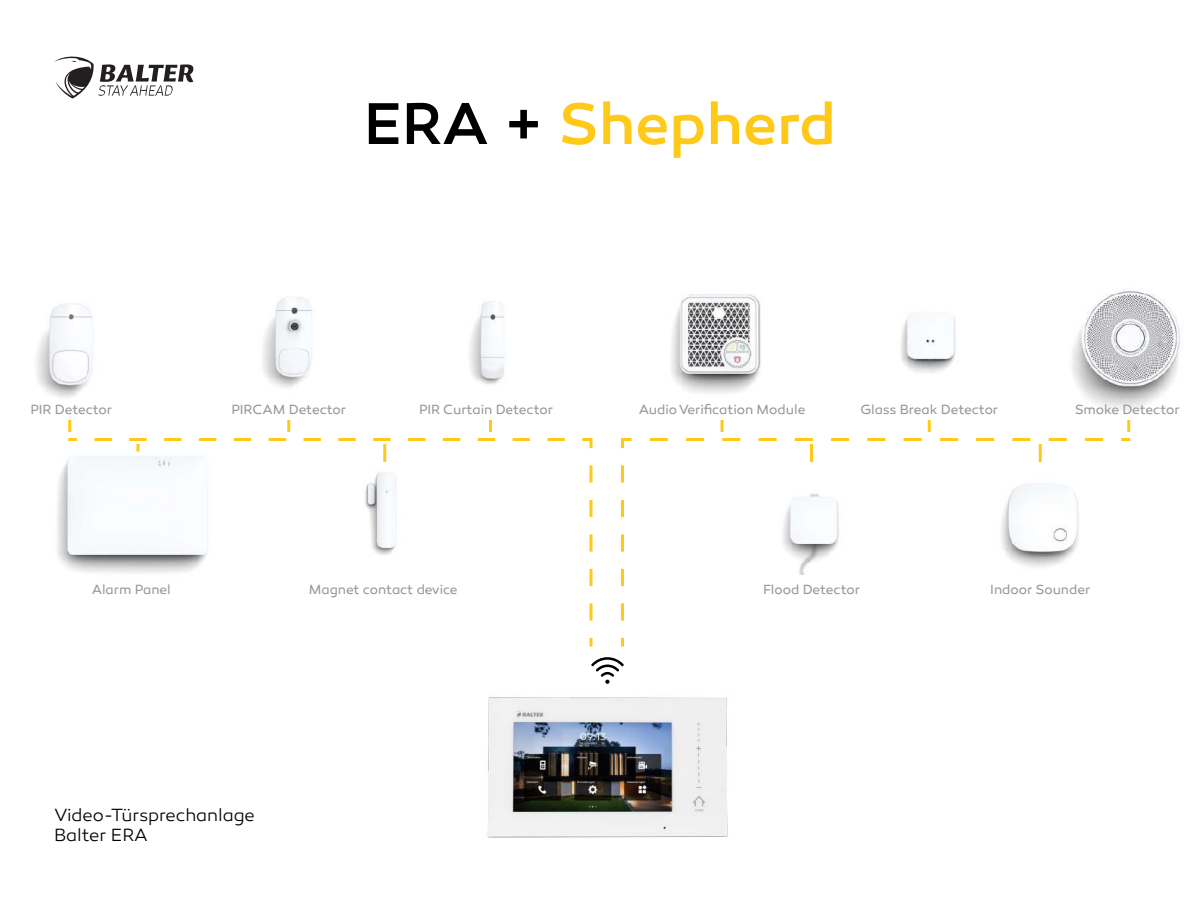
<style>
.page{position:relative;width:1200px;height:900px;background:#fff}
.page>*{position:absolute;margin:0;border:0;box-sizing:border-box;transform-origin:0 0}
.t1{font:500 60px "Canaro";letter-spacing:-.005em;color:#ffc91a}
.t2{font:300 18px/19.5px "Canaro";letter-spacing:-.005em;color:#000}
.t3{font:13.5px "Canaro";letter-spacing:-.005em;color:#999}
.s1{color:#000}
</style>
<div class="page">
<svg style="left:54px;top:56px;width:139px;height:43px"></svg>
<img style="left:37px;top:297px;width:469px;height:268px">
<img style="left:671px;top:291px;width:509px;height:141px">
<img style="left:487px;top:697px;width:241px;height:141px">
<svg style="left:621px;top:438px;width:510px;height:209px"></svg>
<svg style="left:65px;top:436px;width:528px;height:211px"></svg>
<svg style="left:489px;top:420px;width:3px;height:12px"></svg>
<svg style="left:721px;top:420px;width:3px;height:12px"></svg>
<svg style="left:928px;top:420px;width:3px;height:12px"></svg>
<hr style="left:810px;top:444px;width:3px;height:18px;background:#ffc91a">
<hr style="left:1039px;top:444px;width:3px;height:18px;background:#ffc91a">
<svg style="left:1127px;top:420px;width:3px;height:12px"></svg>
<hr style="left:383px;top:444px;width:3px;height:18px;background:#ffc91a">
<svg style="left:86px;top:438px;width:479px;height:14px"></svg>
<svg style="left:287px;top:420px;width:3px;height:12px"></svg>
<svg style="left:68px;top:420px;width:3px;height:12px"></svg>
<svg style="left:591px;top:657px;width:33px;height:27px"></svg>
<p class="t3" style="left:30px;top:401px;width:83px">PIR Detector</p>
<h1 class="t1" style="left:364px;top:88px;width:474px"><span class="s1">ERA +</span> Shepherd</h1>
<p class="t3" style="left:231px;top:401px;width:116px">PIRCAM Detector</p>
<p class="t3" style="left:419px;top:401px;width:136px">PIR Curtain Detector</p>
<p class="t3" style="left:639px;top:401px;width:168px">Audio Verification Module</p>
<p class="t3" style="left:860px;top:401px;width:139px">Glass Break Detector</p>
<p class="t3" style="left:1075px;top:401px;width:106px">Smoke Detector</p>
<p class="t3" style="left:92px;top:581px;width:81px">Alarm Panel</p>
<p class="t3" style="left:309px;top:581px;width:150px">Magnet contact device</p>
<p class="t3" style="left:763px;top:581px;width:98px">Flood Detector</p>
<p class="t3" style="left:990px;top:581px;width:102px">Indoor Sounder</p>
<h2 class="t2" style="left:54px;top:806px;width:202px">Video-Türsprechanlage<br>Balter ERA</h2>
</div>
